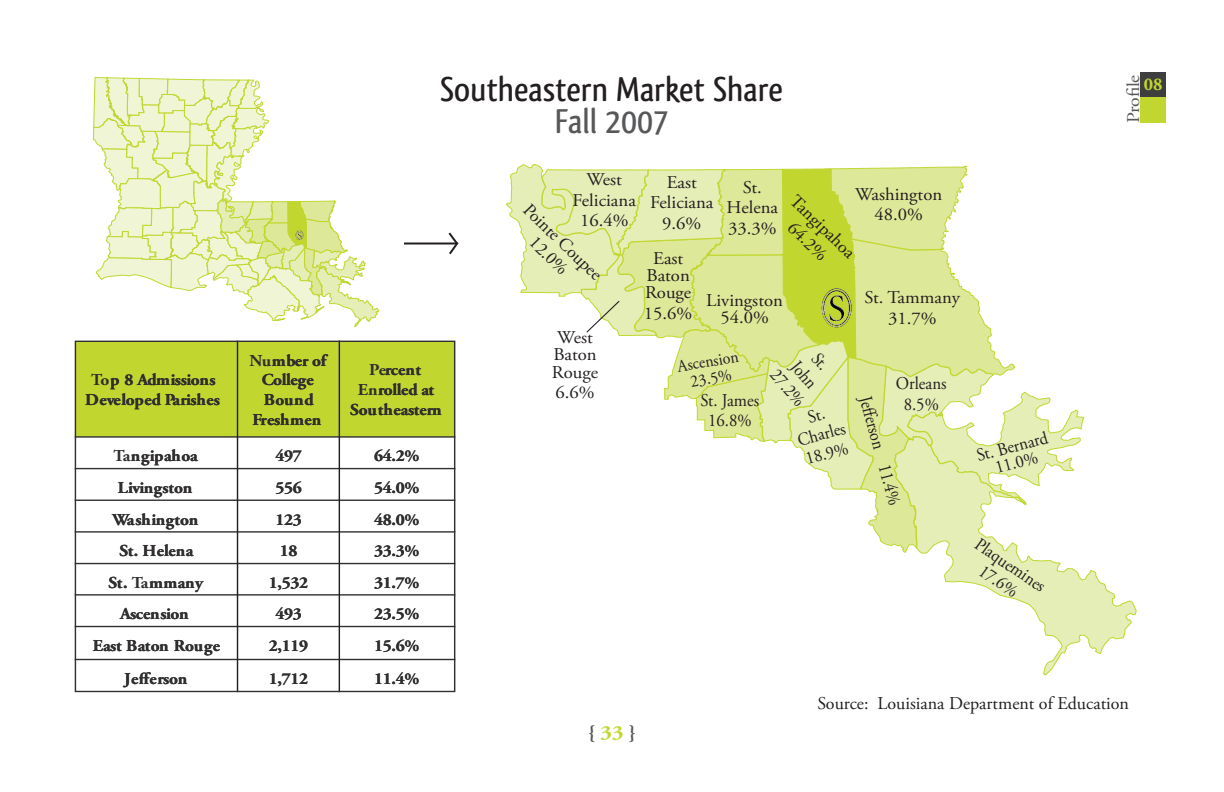
<style>
.page{position:relative;width:1224px;height:792px;background:#fff}
.page>*{position:absolute;margin:0;border:0;box-sizing:border-box;transform-origin:0 0}
.Headline{font:500 36px "Qlassik";color:#231f20}
.Headline-2{font:500 36px "Qlassik";color:#57585a}
.t1{font:700 20px "Adobe Garamond Pro";color:#57585a;scale:1.1 1}
.t2{font:18.6px "Adobe Garamond Pro";color:#231f20;scale:.87 1}
.t3{font:18.4px/21px "Adobe Garamond Pro";color:#231f20;text-align:center;scale:.89 1}
.t4{font:18.2px/19.2px "Adobe Garamond Pro";color:#231f20;text-align:center}
.t5{font:18.2px/20px "Adobe Garamond Pro";color:#231f20;text-align:center;scale:.91 1}
.Headline-3{font:18px/20.6px "Adobe Garamond Pro";color:#231f20;text-align:center;scale:1.04 1}
.Headline-4{font:18px "Adobe Garamond Pro";color:#231f20}
.Headline-5{font:18px/19.8px "Adobe Garamond Pro";color:#231f20;text-align:center;scale:.93 1}
.Headline-6{font:18px/20.6px "Adobe Garamond Pro";color:#231f20;text-align:center;scale:.94 1}
.t6{font:18px "Adobe Garamond Pro";letter-spacing:-.015em;color:#57585a;scale:1.1 1}
.t7{font:700 18px "Adobe Garamond Pro";color:#c1d72f}
.t8{font:17.2px/17.2px "Adobe Garamond Pro";color:#231f20;text-align:center;scale:.93 1}
.t9{font:700 16.6px/31.8px "Adobe Garamond Pro";letter-spacing:-.015em;color:#312f30;text-align:center;scale:1.04 1}
.s1{color:#c1d72f}
</style>
<div class="page">
<svg style="left:93px;top:77px;width:286px;height:250px"></svg>
<svg style="left:944px;top:554px;width:193px;height:122px"></svg>
<svg style="left:506px;top:164px;width:579px;height:390px"></svg>
<div style="left:238px;top:341px;width:101px;height:96px;background:#c1d72f"></div>
<div style="left:339px;top:341px;width:116px;height:96px;background:#c1d72f"></div>
<div style="left:75px;top:341px;width:163px;height:96px;background:#c1d72f"></div>
<hr style="left:75px;top:659px;width:380px;height:1px;background:#312f30">
<hr style="left:75px;top:626px;width:380px;height:1px;background:#312f30">
<hr style="left:75px;top:594px;width:380px;height:2px;background:#312f30">
<hr style="left:75px;top:563px;width:380px;height:1px;background:#312f30">
<hr style="left:75px;top:531px;width:380px;height:2px;background:#312f30">
<hr style="left:75px;top:500px;width:380px;height:1px;background:#312f30">
<hr style="left:75px;top:468px;width:380px;height:1px;background:#312f30">
<hr style="left:75px;top:436px;width:380px;height:2px;background:#312f30">
<hr style="left:339px;top:341px;width:1px;height:351px;background:#231f20">
<hr style="left:237px;top:341px;width:1px;height:351px;background:#231f20">
<div style="left:75px;top:341px;width:380px;height:351px;border:1px solid #312f30"></div>
<svg style="left:447px;top:232px;width:12px;height:23px"></svg>
<hr style="left:404px;top:242px;width:53px;height:2px;background:#231f20">
<div style="left:1140px;top:72px;width:25px;height:25px;background:#3e3e3f"></div>
<div style="left:1140px;top:97px;width:25px;height:25px;background:#c1d72f"></div>
<p class="t9" style="left:85px;top:371px;width:131px;line-height:19.8px">Top 8 Admissions<br>Developed Parishes</p>
<p class="t9" style="left:93px;top:441px;width:124px">Tangipahoa<br>Livingston<br>Washington<br>St. Helena<br>St. Tammany<br>Ascension<br>East Baton Rouge<br>Jefferson</p>
<p class="Headline" style="left:440px;top:68px;width:344px">Southeastern Market Share</p>
<p class="Headline-2" style="left:555px;top:100px;width:115px">Fall 2007</p>
<p class="t9" style="left:249px;top:351px;width:75px;line-height:19.8px">Number of<br>College<br>Bound<br>Freshmen</p>
<p class="t9" style="left:350px;top:361px;width:89px;line-height:19.8px">Percent<br>Enrolled at<br>Southeastern</p>
<p class="t9" style="left:269px;top:440px;width:39px">497<br>556<br>123<br>18<br>1,532<br>493<br>2,119<br>1,712</p>
<p class="t9" style="left:374px;top:441px;width:45px;text-align:justify">64.2% 54.0% 48.0% 33.3% 31.7% 23.5% 15.6% 11.4%</p>
<p class="Headline-3" style="left:573px;top:170px;width:62px">West<br>Feliciana<br>16.4%</p>
<p class="Headline-3" style="left:650px;top:172px;width:62px">East<br>Feliciana<br>9.6%</p>
<p class="Headline-3" style="left:727px;top:177px;width:51px">St.<br>Helena<br>33.3%</p>
<p class="t4" style="left:800px;top:191px;width:84px;line-height:21px;rotate:44deg">Tangipahoa<br>64.2%</p>
<p class="Headline-3" style="left:855px;top:184px;width:85px">Washington<br>48.0%</p>
<p class="Headline-3" style="left:864px;top:288px;width:93px">St. Tammany<br>31.7%</p>
<p class="t4" style="left:532px;top:200px;width:103px;rotate:44deg">Pointe Coupee<br>12.0%</p>
<p class="Headline-3" style="left:645px;top:251px;width:46px;line-height:17px">East<br>Baton<br>Rouge</p>
<p class="Headline-3" style="left:644px;top:303px;width:48px">15.6%</p>
<p class="Headline-3" style="left:706px;top:292px;width:75px;line-height:17px">Livingston<br>54.0%</p>
<p class="Headline-3" style="left:552px;top:330px;width:46px;line-height:17px;text-align:left">West<br>Baton<br>Rouge</p>
<p class="Headline-3" style="left:555px;top:383px;width:39px">6.6%</p>
<p class="t8" style="left:676px;top:359px;width:68px;rotate:-10deg">Ascension<br>23.5%</p>
<p class="Headline-6" style="left:700px;top:390px;width:64px">St. James<br>16.8%</p>
<p class="t3" style="left:813px;top:337px;width:49px;rotate:49deg">St.<br>John<br>27.2%</p>
<p class="Headline-5" style="left:791px;top:412px;width:54px;rotate:-14deg">St.<br>Charles<br>18.9%</p>
<p class="Headline-6" style="left:896px;top:374px;width:55px">Orleans<br>8.5%</p>
<p class="t2" style="left:876px;top:394px;width:130px;rotate:74deg">Jefferson 11.4%</p>
<p class="Headline-5" style="left:975px;top:448px;width:80px;line-height:16.4px;rotate:-14deg">St. Bernard<br>11.0%</p>
<p class="t5" style="left:982px;top:535px;width:91px;rotate:34deg">Plaquemines<br>17.6%</p>
<p class="t6" style="left:1123px;top:123px;width:46px;rotate:-90deg">Profile</p>
<p class="t7" style="left:1144px;top:74px;width:20px">08</p>
<p class="t1" style="left:588px;top:721px;width:45px">{ <span class="s1">33</span> }</p>
<p class="Headline-4" style="left:817px;top:692px;width:313px">Source: Louisiana Department of Education</p>
</div>
